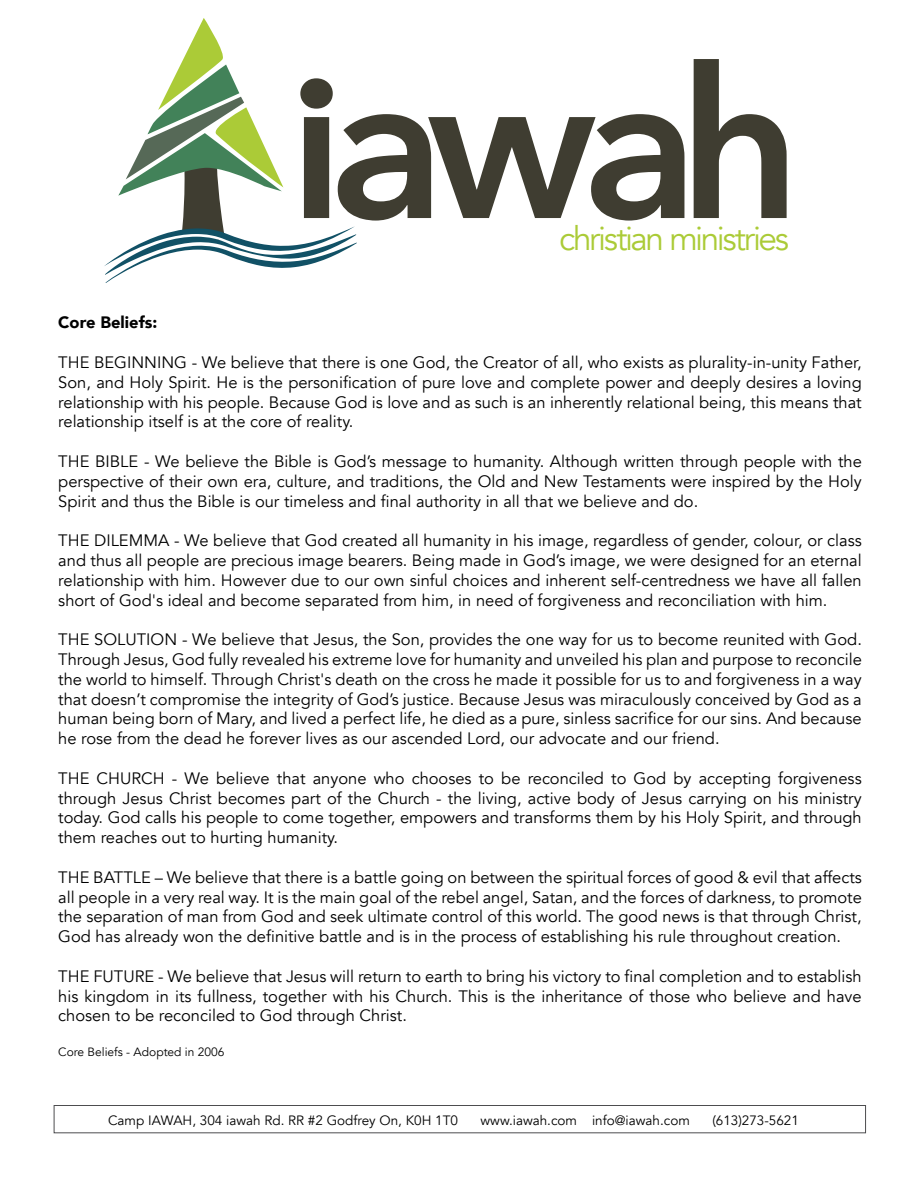
<style>
.page{position:relative;width:918px;height:1188px;background:#fff}
.page>*{position:absolute;margin:0;border:0;box-sizing:border-box;transform-origin:0 0}
.t1{font:33.45px "Avenir";letter-spacing:-.07em;color:#abcb37}
.t2{font:16.5px/19.8px "Avenir";color:#000;text-align:justify}
.t3{font:900 16.5px "Avenir";color:#000}
.t4{font:13.5px "Avenir";color:#000}
.t5{font:12px "Avenir";color:#000}
</style>
<div class="page">
<div style="left:54px;top:1105px;width:812px;height:28px;border:1px solid #4d4d4f"></div>
<svg style="left:694px;top:59px;width:93px;height:159px"></svg>
<svg style="left:104px;top:18px;width:580px;height:265px"></svg>
<h1 class="t1" style="left:559px;top:218px;width:231px">christian ministries</h1>
<p class="t3" style="left:58px;top:308px;width:100px">Core Beliefs:</p>
<p class="t2" style="left:58px;top:353px;width:805px">THE BEGINNING - We believe that there is one God, the Creator of all, who exists as plurality-in-unity Father, Son, and Holy Spirit. He is the personification of pure love and complete power and deeply desires a loving relationship with his people. Because God is love and as such is an inherently relational being, this means that relationship itself is at the core of reality.</p>
<p class="t2" style="left:58px;top:452px;width:805px">THE BIBLE - We believe the Bible is God’s message to humanity. Although written through people with the perspective of their own era, culture, and traditions, the Old and New Testaments were inspired by the Holy Spirit and thus the Bible is our timeless and final authority in all that we believe and do.</p>
<p class="t2" style="left:58px;top:531px;width:805px">THE DILEMMA - We believe that God created all humanity in his image, regardless of gender, colour, or class and thus all people are precious image bearers. Being made in God’s image, we were designed for an eternal relationship with him. However due to our own sinful choices and inherent self-centredness we have all fallen short of God's ideal and become separated from him, in need of forgiveness and reconciliation with him.</p>
<p class="t2" style="left:58px;top:630px;width:805px">THE SOLUTION - We believe that Jesus, the Son, provides the one way for us to become reunited with God.<br>Through Jesus, God fully revealed his extreme love for humanity and unveiled his plan and purpose to reconcile the world to himself. Through Christ's death on the cross he made it possible for us to and forgiveness in a way that doesn’t compromise the integrity of God’s justice. Because Jesus was miraculously conceived by God as a human being born of Mary, and lived a perfect life, he died as a pure, sinless sacrifice for our sins. And because he rose from the dead he forever lives as our ascended Lord, our advocate and our friend.</p>
<p class="t2" style="left:58px;top:768px;width:805px">THE CHURCH - We believe that anyone who chooses to be reconciled to God by accepting forgiveness through Jesus Christ becomes part of the Church - the living, active body of Jesus carrying on his ministry today. God calls his people to come together, empowers and transforms them by his Holy Spirit, and through them reaches out to hurting humanity.</p>
<p class="t2" style="left:58px;top:867px;width:805px">THE BATTLE – We believe that there is a battle going on between the spiritual forces of good &amp; evil that affects all people in a very real way. It is the main goal of the rebel angel, Satan, and the forces of darkness, to promote the separation of man from God and seek ultimate control of this world. The good news is that through Christ, God has already won the definitive battle and is in the process of establishing his rule throughout creation.</p>
<p class="t2" style="left:58px;top:966px;width:805px">THE FUTURE - We believe that Jesus will return to earth to bring his victory to final completion and to establish his kingdom in its fullness, together with his Church. This is the inheritance of those who believe and have chosen to be reconciled to God through Christ.</p>
<p class="t5" style="left:58px;top:1044px;width:168px">Core Beliefs - Adopted in 2006</p>
<p class="t4" style="left:108px;top:1113px;width:351px">Camp IAWAH, 304 iawah Rd. RR #2 Godfrey On, K0H 1T0</p>
<p class="t4" style="left:481px;top:1113px;width:211px">www.iawah.com info@iawah.com</p>
<p class="t4" style="left:712px;top:1113px;width:88px">(613)273-5621</p>
</div>
